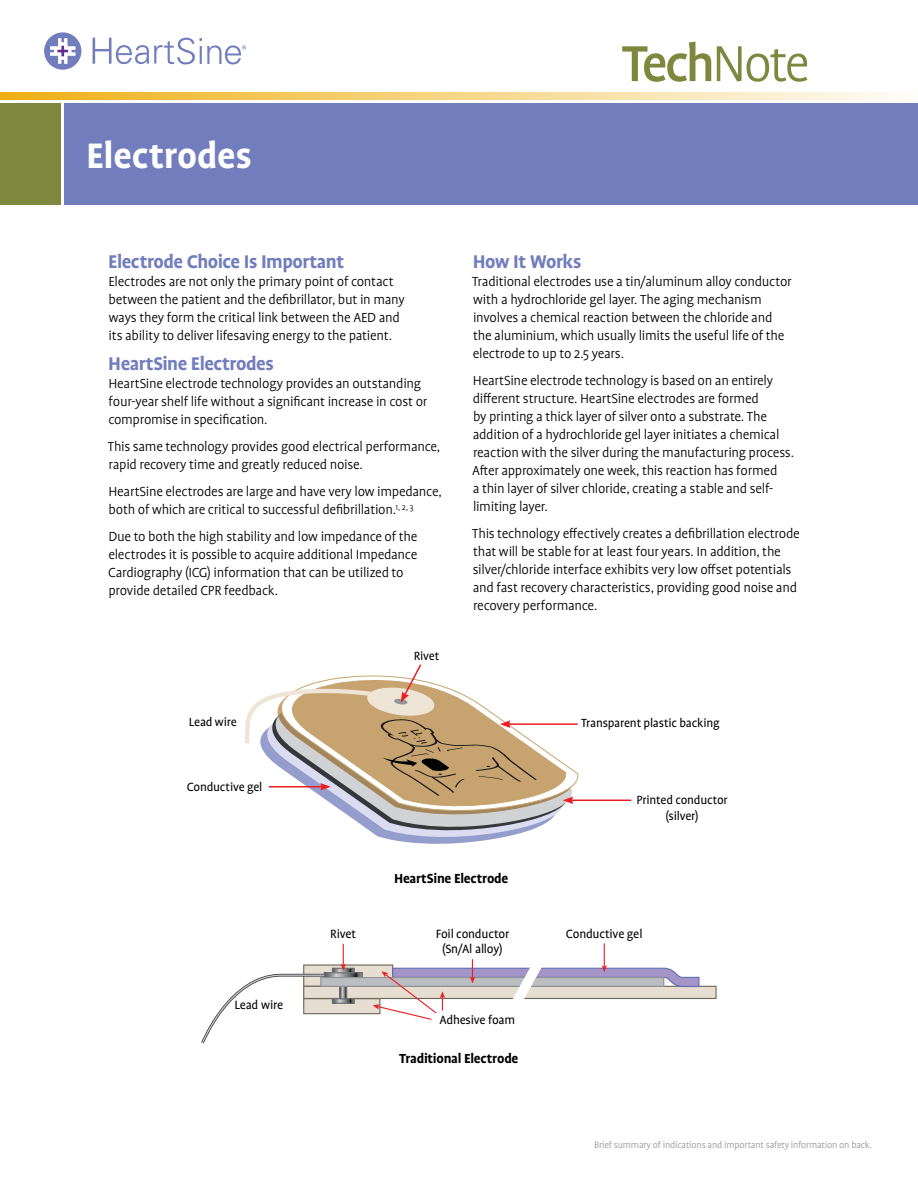
<style>
.page{position:relative;width:918px;height:1188px;background:#fff}
.page>*{position:absolute;margin:0;border:0;box-sizing:border-box;transform-origin:0 0}
.t1{font:500 57.75px "Profile OT";color:#7d883e}
.t2{font:700 40.5px "Profile OT";letter-spacing:-.005em;color:#fff}
.t3{font:700 21px "Profile OT";letter-spacing:-.025em;color:#717dbc}
.t4{font:300 15px/18px "Profile OT";letter-spacing:-.02em;color:#000}
.t5{font:700 15px "Profile OT";letter-spacing:-.015em;color:#000}
.t6{font:13.65px/14.9px "Profile OT";letter-spacing:-.02em;color:#000;text-align:center}
.t7{font:13.5px/16.2px "Profile OT";letter-spacing:-.015em;color:#000;text-align:center}
.t8{font:300 10.5px "Profile OT";letter-spacing:-.02em;color:#939597}
.s1{font-weight:300}
</style>
<div class="page">
<div style="left:303px;top:964px;width:90px;height:23px;background:#e5ded1;border:1px solid #726658"></div>
<div style="left:304px;top:986px;width:412px;height:12px;background:#e5ded1"></div>
<div style="left:303px;top:986px;width:414px;height:13px;border:1px solid #726658"></div>
<div style="left:303px;top:998px;width:78px;height:16px;background:#e5ded1;border:1px solid #726658"></div>
<svg style="left:334px;top:970px;width:19px;height:1px"></svg>
<div style="left:332px;top:968px;width:23px;height:5px;border:1px solid #6d6e71"></div>
<svg style="left:334px;top:1000px;width:19px;height:2px"></svg>
<div style="left:332px;top:998px;width:23px;height:6px;border:1px solid #6d6e71"></div>
<svg style="left:341px;top:987px;width:4px;height:10px"></svg>
<div style="left:339px;top:977px;width:8px;height:22px;border:1px solid #6d6e71"></div>
<svg style="left:327px;top:974px;width:34px;height:2px"></svg>
<div style="left:324px;top:972px;width:39px;height:6px;border:1px solid #6d6e71"></div>
<div style="left:321px;top:978px;width:343px;height:8px;background:#bcbdc0"></div>
<div style="left:320px;top:977px;width:344px;height:10px;border:1px solid #929497"></div>
<svg style="left:201px;top:972px;width:126px;height:71px"></svg>
<svg style="left:340px;top:944px;width:6px;height:27px"></svg>
<svg style="left:373px;top:943px;width:327px;height:77px"></svg>
<hr style="left:571px;top:800px;width:60px;height:1px;background:#ed1c24">
<hr style="left:508px;top:723px;width:70px;height:2px;background:#ed1c24">
<svg style="left:245px;top:664px;width:330px;height:180px"></svg>
<svg style="left:44px;top:32px;width:37px;height:38px"></svg>
<svg style="left:93px;top:38px;width:153px;height:26px"></svg>
<div style="left:64px;top:103px;width:854px;height:101px;background:#717dbc"></div>
<div style="left:0;top:103px;width:61px;height:101px;background:#7d883e"></div>
<svg style="left:0;top:93px;width:899px;height:7px;background:#f6d584"></svg>
<h2 class="t2" style="left:86px;top:133px;width:167px">Electrodes</h2>
<h1 class="t1" style="left:622px;top:33px;width:189px">Tech<span class="s1">Note</span></h1>
<h3 class="t3" style="left:108px;top:251px;width:237px">Electrode Choice Is Important</h3>
<p class="t4" style="left:108px;top:274px;width:298px">Electrodes are not only the primary point of contact between the patient and the defibrillator, but in many ways they form the critical link between the AED and its ability to deliver lifesaving energy to the patient.</p>
<h3 class="t3" style="left:108px;top:352px;width:167px">HeartSine Electrodes</h3>
<p class="t4" style="left:108px;top:375px;width:321px">HeartSine electrode technology provides an outstanding four-year shelf life without a significant increase in cost or compromise in specification.</p>
<p class="t4" style="left:108px;top:438px;width:334px">This same technology provides good electrical performance, rapid recovery time and greatly reduced noise.</p>
<p class="t4" style="left:108px;top:483px;width:335px">HeartSine electrodes are large and have very low impedance, both of which are critical to successful defibrillation.<sup>1,</sup> <sup>2,</sup> <sup>3</sup></p>
<p class="t4" style="left:108px;top:528px;width:311px">Due to both the high stability and low impedance of the electrodes it is possible to acquire additional Impedance Cardiography (ICG) information that can be utilized to provide detailed CPR feedback.</p>
<p class="t7" style="left:189px;top:715px;width:50px">Lead wire</p>
<p class="t7" style="left:187px;top:779px;width:77px">Conductive gel</p>
<p class="t7" style="left:414px;top:648px;width:27px">Rivet</p>
<h3 class="t3" style="left:473px;top:251px;width:110px">How It Works</h3>
<p class="t4" style="left:472px;top:274px;width:321px">Traditional electrodes use a tin/aluminum alloy conductor with a hydrochloride gel layer. The aging mechanism involves a chemical reaction between the chloride and the aluminium, which usually limits the useful life of the electrode to up to 2.5 years.</p>
<p class="t4" style="left:472px;top:373px;width:323px">HeartSine electrode technology is based on an entirely different structure. HeartSine electrodes are formed<br>by printing a thick layer of silver onto a substrate. The addition of a hydrochloride gel layer initiates a chemical reaction with the silver during the manufacturing process.<br>After approximately one week, this reaction has formed<br>a thin layer of silver chloride, creating a stable and self&shy;limiting layer.</p>
<p class="t4" style="left:472px;top:526px;width:329px">This technology effectively creates a defibrillation electrode that will be stable for at least four years. In addition, the silver/chloride interface exhibits very low offset potentials and fast recovery characteristics, providing good noise and recovery performance.</p>
<p class="t7" style="left:581px;top:715px;width:140px">Transparent plastic backing</p>
<p class="t7" style="left:636px;top:792px;width:93px">Printed conductor (silver)</p>
<p class="t5" style="left:394px;top:871px;width:116px">HeartSine Electrode</p>
<p class="t6" style="left:234px;top:998px;width:50px">Lead wire</p>
<p class="t6" style="left:330px;top:928px;width:28px">Rivet</p>
<p class="t6" style="left:436px;top:928px;width:75px">Foil conductor (Sn/Al alloy)</p>
<p class="t6" style="left:566px;top:928px;width:78px">Conductive gel</p>
<p class="t6" style="left:440px;top:1013px;width:77px">Adhesive foam</p>
<p class="t5" style="left:399px;top:1051px;width:121px">Traditional Electrode</p>
<p class="t8" style="left:594px;top:1139px;width:279px">Brief summary of indications and important safety information on back.</p>
</div>
